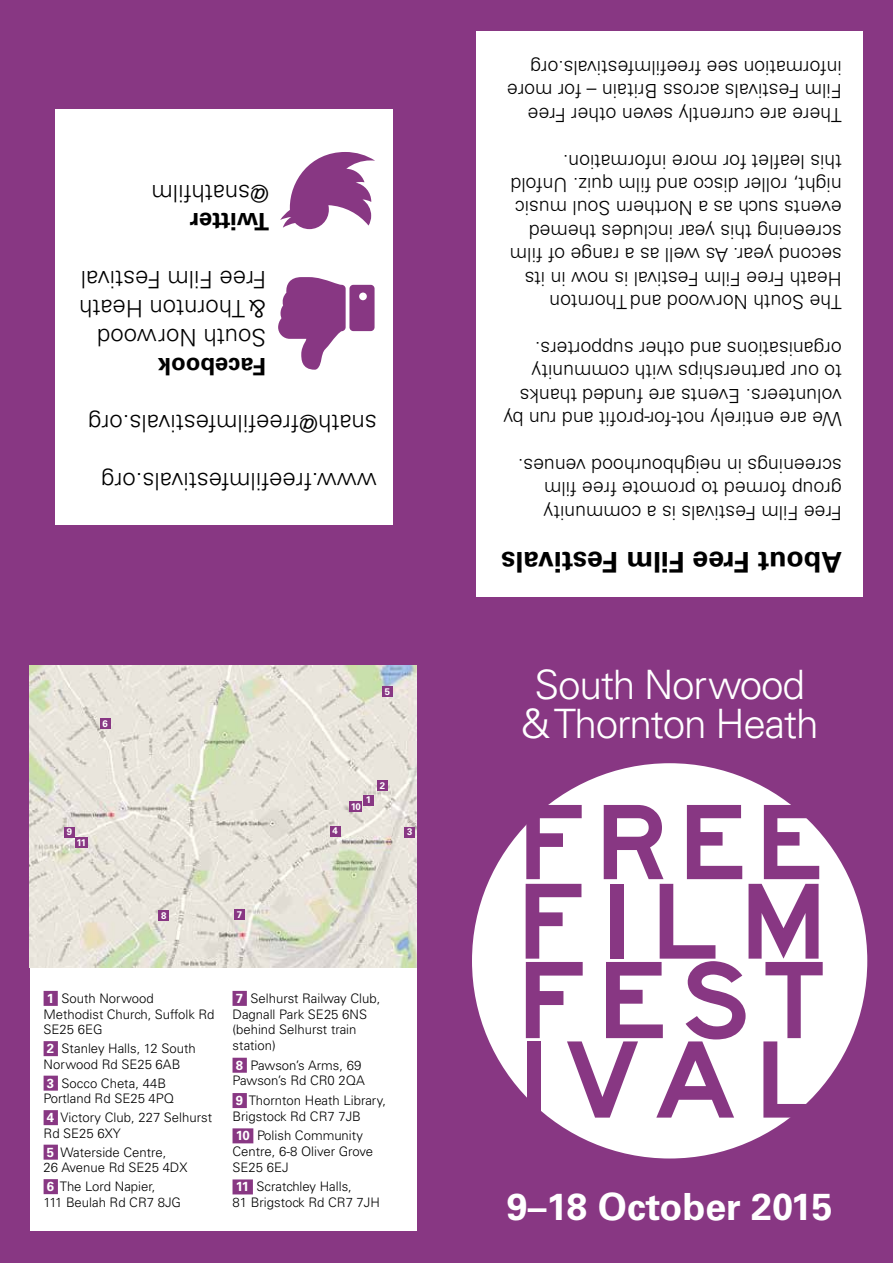
<style>
.page{position:relative;width:893px;height:1263px;background:#883783}
.page>*{position:absolute;margin:0;border:0;box-sizing:border-box;transform-origin:0 0}
.t1{font:113.7px "Highway Gothic Wide";letter-spacing:.095em;color:#883783}
.t2{font:111.6px "Highway Gothic Wide";color:#883783}
.t3{font:110.7px "Highway Gothic Wide";color:#883783}
.t4{font:300 40.5px/39px "Univers LT Std";letter-spacing:-.03em;color:#fff;text-align:center}
.t5{font:700 37.5px "Univers LT Std";color:#fff}
.t6{font:700 28.5px "Univers LT Std";color:#000}
.t7{font:300 24px/28.8px "Univers LT Std";color:#000}
.t8{font:700 24px "Univers LT Std";color:#000}
.t9{font:300 19.5px/23.4px "Univers LT Std";color:#000}
.t10{font:300 13.2px/15.8px "Univers LT Std";color:#000}
.t11{font:700 9.6px "Univers LT Std";color:#fff}
.s1{font-weight:700;color:#fff}
</style>
<div class="page">
<div style="left:472px;top:763px;width:395px;height:395px;background:#fff;border-radius:50%"></div>
<div style="left:56px;top:109px;width:337px;height:416px;background:#fff"></div>
<div style="left:476px;top:31px;width:387px;height:565px;background:#fff"></div>
<div style="left:30px;top:665px;width:387px;height:566px;background:#fff"></div>
<div style="left:44px;top:991px;width:14px;height:15px;background:#883783"></div>
<div style="left:44px;top:1041px;width:14px;height:15px;background:#883783"></div>
<div style="left:44px;top:1076px;width:14px;height:15px;background:#883783"></div>
<div style="left:44px;top:1110px;width:14px;height:15px;background:#883783"></div>
<div style="left:44px;top:1145px;width:14px;height:15px;background:#883783"></div>
<div style="left:44px;top:1179px;width:14px;height:15px;background:#883783"></div>
<div style="left:233px;top:991px;width:14px;height:15px;background:#883783"></div>
<div style="left:233px;top:1058px;width:14px;height:15px;background:#883783"></div>
<div style="left:233px;top:1093px;width:14px;height:15px;background:#883783"></div>
<div style="left:233px;top:1128px;width:20px;height:15px;background:#883783"></div>
<div style="left:233px;top:1179px;width:20px;height:15px;background:#883783"></div>
<img style="left:30px;top:665px;width:386px;height:302px">
<div style="left:363px;top:795px;width:11px;height:10px;background:#883783"></div>
<div style="left:377px;top:780px;width:11px;height:10px;background:#883783"></div>
<div style="left:330px;top:826px;width:10px;height:10px;background:#883783"></div>
<div style="left:382px;top:686px;width:11px;height:11px;background:#883783"></div>
<div style="left:100px;top:719px;width:10px;height:10px;background:#883783"></div>
<div style="left:64px;top:827px;width:11px;height:10px;background:#883783"></div>
<div style="left:234px;top:909px;width:11px;height:11px;background:#883783"></div>
<div style="left:349px;top:802px;width:13px;height:10px;background:#883783"></div>
<div style="left:75px;top:837px;width:13px;height:11px;background:#883783"></div>
<div style="left:404px;top:827px;width:11px;height:10px;background:#883783"></div>
<div style="left:159px;top:910px;width:10px;height:11px;background:#883783"></div>
<p class="t7" style="left:269px;top:208px;width:119px;rotate:-180deg">@snathfilm</p>
<p class="t8" style="left:269px;top:236px;width:81px;rotate:-180deg">Twitter</p>
<p class="t7" style="left:266px;top:352px;width:189px;rotate:-180deg">South Norwood &amp; Thornton Heath<br>Free Film Festival</p>
<p class="t8" style="left:266px;top:380px;width:110px;rotate:-180deg">Facebook</p>
<p class="t7" style="left:377px;top:438px;width:290px;rotate:-180deg">snath@freefilmfestivals.org</p>
<p class="t7" style="left:377px;top:496px;width:277px;rotate:-180deg">www.freefilmfestivals.org</p>
<p class="t11" style="left:103px;top:718px;width:7px">6</p>
<p class="t11" style="left:67px;top:826px;width:7px">9</p>
<p class="t11" style="left:77px;top:837px;width:11px">11</p>
<p class="t11" style="left:161px;top:910px;width:7px">8</p>
<p class="t11" style="left:237px;top:909px;width:7px">7</p>
<p class="t11" style="left:385px;top:685px;width:7px">5</p>
<p class="t11" style="left:333px;top:825px;width:7px">4</p>
<p class="t11" style="left:366px;top:794px;width:7px">1</p>
<p class="t11" style="left:351px;top:801px;width:12px">10</p>
<p class="t11" style="left:380px;top:779px;width:7px">2</p>
<p class="t11" style="left:407px;top:826px;width:7px">3</p>
<p class="t10" style="left:44px;top:990px;width:172px"><span class="s1">1</span> South Norwood<br>Methodist Church, Suffolk Rd<br>SE25 6EG</p>
<p class="t10" style="left:44px;top:1040px;width:154px"><span class="s1">2</span> Stanley Halls, 12 South<br>Norwood Rd SE25 6AB</p>
<p class="t10" style="left:44px;top:1075px;width:132px"><span class="s1">3</span> Socco Cheta, 44B<br>Portland Rd SE25 4PQ</p>
<p class="t10" style="left:44px;top:1109px;width:170px"><span class="s1">4</span> Victory Club, 227 Selhurst<br>Rd SE25 6XY</p>
<p class="t10" style="left:44px;top:1144px;width:145px"><span class="s1">5</span> Waterside Centre,<br>26 Avenue Rd SE25 4DX</p>
<p class="t10" style="left:44px;top:1178px;width:139px"><span class="s1">6</span> The Lord Napier,<br>111 Beulah Rd CR7 8JG</p>
<p class="t10" style="left:233px;top:990px;width:149px"><span class="s1">7</span> Selhurst Railway Club,<br>Dagnall Park SE25 6NS (behind Selhurst train station)</p>
<p class="t10" style="left:233px;top:1057px;width:134px"><span class="s1">8</span> Pawson’s Arms, 69<br>Pawson’s Rd CR0 2QA</p>
<p class="t10" style="left:233px;top:1092px;width:155px"><span class="s1">9</span> Thornton Heath Library,<br>Brigstock Rd CR7 7JB</p>
<p class="t10" style="left:233px;top:1128px;width:142px"><span class="s1">10</span> Polish Community<br>Centre, 6-8 Oliver Grove<br>SE25 6EJ</p>
<p class="t10" style="left:233px;top:1179px;width:149px"><span class="s1">11</span> Scratchley Halls,<br>81 Brigstock Rd CR7 7JH</p>
<p class="t9" style="left:842px;top:126px;width:336px;rotate:-180deg">There are currently seven other Free<br>Film Festivals across Britain – for more information see freefilmfestivals.org</p>
<p class="t9" style="left:842px;top:314px;width:333px;rotate:-180deg">The South Norwood and Thornton Heath Free Film Festival is now in its second year. As well as a range of film screening this year includes themed events such as a Northern Soul music night, roller disco and film quiz. Unfold this leaflet for more information.</p>
<p class="t9" style="left:842px;top:431px;width:340px;rotate:-180deg">We are entirely not-for-profit and run by volunteers. Events are funded thanks to our partnerships with community organisations and other supporters.</p>
<p class="t9" style="left:842px;top:524px;width:325px;rotate:-180deg">Free Film Festivals is a community group formed to promote free film screenings in neighbourhood venues.</p>
<h3 class="t6" style="left:842px;top:579px;width:342px;rotate:-180deg">About Free Film Festivals</h3>
<h3 class="t4" style="left:521px;top:665px;width:299px">South Norwood &amp; Thornton Heath</h3>
<h3 class="t3" style="left:518px;top:783px;width:310px">FREE</h3>
<h2 class="t2" style="left:517px;top:862px;width:312px">FILM</h2>
<h1 class="t1" style="left:517px;top:940px;width:312px">FEST</h1>
<h1 class="t1" style="left:517px;top:1019px;width:313px">IVAL</h1>
<h3 class="t5" style="left:507px;top:1184px;width:327px">9–18 October 2015</h3>
</div>
